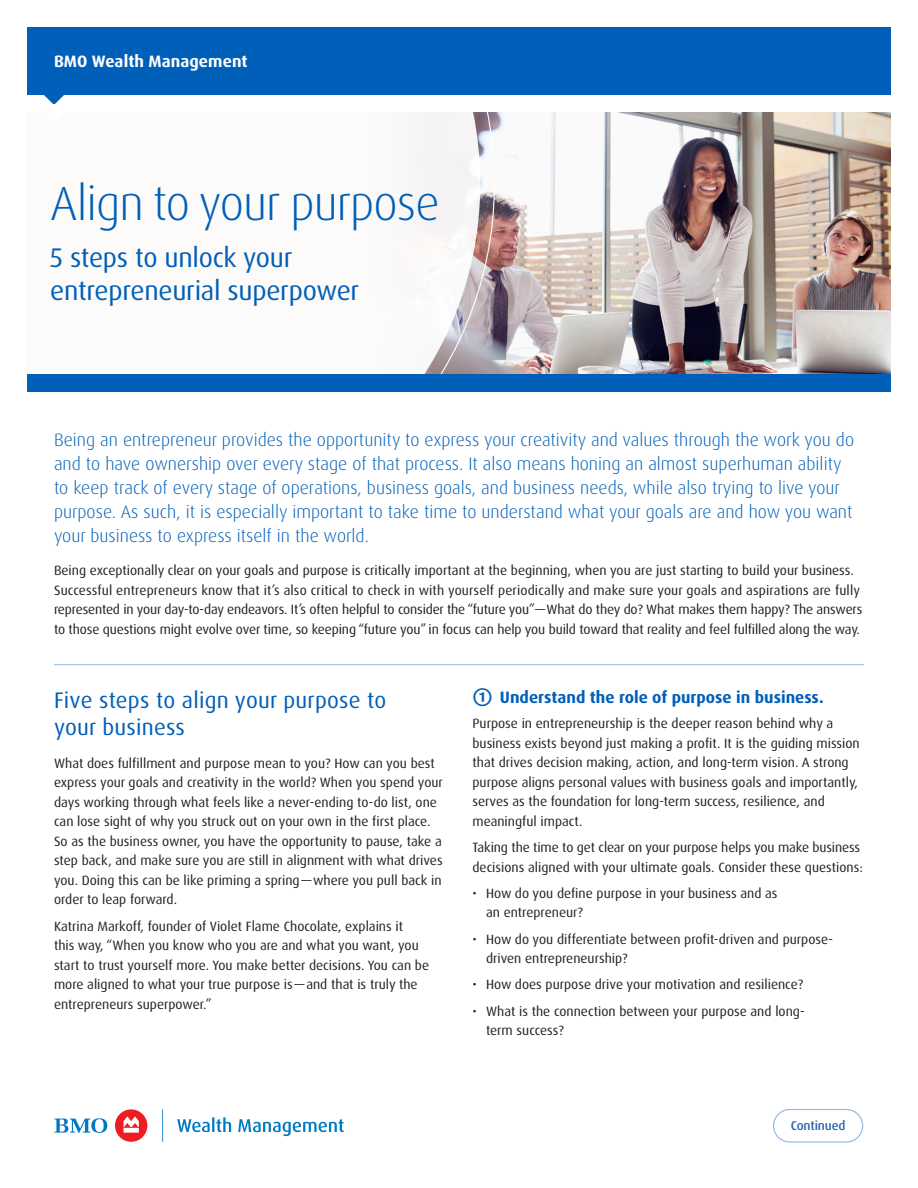
<style>
.page{position:relative;width:918px;height:1188px;background:#fff}
.page>*{position:absolute;margin:0;border:0;box-sizing:border-box;transform-origin:0 0}
.Cover_Title{font:300 48px "Dax OT";letter-spacing:-.02em;color:#005fb9}
.Cover_Subhead_Blue{font:27px/33px "Dax OT";letter-spacing:-.01em;color:#005fb9}
.Section_Sub-head_REV{font:22.5px/27px "Dax OT";letter-spacing:.01em;color:#005fb9}
.Intro_Copy_Blue{font:300 18px/24px "Dax OT";color:#005fb9}
.Paragraph_Headline{font:700 16.5px "Dax OT";color:#005fb9}
.t1{font:700 16.5px "Dax OT";letter-spacing:.005em;color:#fff}
.Body_Copy{font:13.5px/19.5px "Dax OT";color:#231f20}
.t2{font:500 12.75px "Dax OT";letter-spacing:-.01em;color:#2a67b2}
.s1{font-size:22.5px}
</style>
<div class="page">
<img style="left:495px;top:112px;width:396px;height:262px">
<svg style="left:418px;top:112px;width:77px;height:262px"></svg>
<div style="left:27px;top:27px;width:864px;height:67px;background:#005fb9"></div>
<svg style="left:43px;top:94px;width:22px;height:10px"></svg>
<div style="left:27px;top:374px;width:864px;height:18px;background:#005fb9"></div>
<div style="left:115px;top:1109px;width:32px;height:33px;background:#ee1d23;border-radius:50%"></div>
<svg style="left:124px;top:1117px;width:15px;height:16px"></svg>
<svg style="left:54px;top:1118px;width:53px;height:15px"></svg>
<svg style="left:177px;top:1117px;width:54px;height:15px"></svg>
<svg style="left:238px;top:1119px;width:106px;height:17px"></svg>
<svg style="left:162px;top:1109px;width:1px;height:33px"></svg>
<svg style="left:773px;top:1109px;width:90px;height:34px"></svg>
<hr style="left:54px;top:664px;width:810px;height:1px;background:#94bbe4">
<p class="t1" style="left:54px;top:51px;width:195px">BMO Wealth Management</p>
<p class="Cover_Title" style="left:50px;top:173px;width:391px">Align to your purpose</p>
<p class="Cover_Subhead_Blue" style="left:50px;top:241px;width:311px">5 steps to unlock your entrepreneurial superpower</p>
<p class="Intro_Copy_Blue" style="left:54px;top:428px;width:802px">Being an entrepreneur provides the opportunity to express your creativity and values through the work you do and to have ownership over every stage of that process. It also means honing an almost superhuman ability to keep track of every stage of operations, business goals, and business needs, while also trying to live your purpose. As such, it is especially important to take time to understand what your goals are and how you want your business to express itself in the world.</p>
<p class="Body_Copy" style="left:54px;top:561px;width:810px">Being exceptionally clear on your goals and purpose is critically important at the beginning, when you are just starting to build your business.<br>Successful entrepreneurs know that it’s also critical to check in with yourself periodically and make sure your goals and aspirations are fully represented in your day-to-day endeavors. It’s often helpful to consider the “future you”—What do they do? What makes them happy? The answers to those questions might evolve over time, so keeping “future you” in focus can help you build toward that reality and feel fulfilled along the way.</p>
<p class="Section_Sub-head_REV" style="left:54px;top:687px;width:334px">Five steps to align your purpose to your business</p>
<p class="Body_Copy" style="left:54px;top:754px;width:390px">What does fulfillment and purpose mean to you? How can you best express your goals and creativity in the world? When you spend your days working through what feels like a never-ending to-do list, one can lose sight of why you struck out on your own in the first place.<br>So as the business owner, you have the opportunity to pause, take a step back, and make sure you are still in alignment with what drives you. Doing this can be like priming a spring—where you pull back in order to leap forward.</p>
<p class="Body_Copy" style="left:54px;top:916px;width:377px">Katrina Markoff, founder of Violet Flame Chocolate, explains it<br>this way, “When you know who you are and what you want, you start to trust yourself more. You make better decisions. You can be more aligned to what your true purpose is—and that is truly the entrepreneurs superpower.”</p>
<p class="Paragraph_Headline" style="left:472px;top:687px;width:353px"><span class="s1">①</span> Understand the role of purpose in business.</p>
<p class="Body_Copy" style="left:472px;top:714px;width:389px">Purpose in entrepreneurship is the deeper reason behind why a business exists beyond just making a profit. It is the guiding mission that drives decision making, action, and long-term vision. A strong purpose aligns personal values with business goals and importantly, serves as the foundation for long-term success, resilience, and meaningful impact.</p>
<p class="Body_Copy" style="left:472px;top:838px;width:392px">Taking the time to get clear on your purpose helps you make business decisions aligned with your ultimate goals. Consider these questions:</p>
<p class="Body_Copy" style="left:486px;top:883px;width:293px;text-indent:-14px">• How do you define purpose in your business and as an entrepreneur?</p>
<p class="Body_Copy" style="left:486px;top:929px;width:349px;text-indent:-14px">• How do you differentiate between profit-driven and purpose&shy;driven entrepreneurship?</p>
<p class="Body_Copy" style="left:472px;top:975px;width:332px">• How does purpose drive your motivation and resilience?</p>
<p class="Body_Copy" style="left:486px;top:1001px;width:320px;text-indent:-14px">• What is the connection between your purpose and long&shy;term success?</p>
<p class="t2" style="left:791px;top:1118px;width:56px">Continued</p>
</div>
